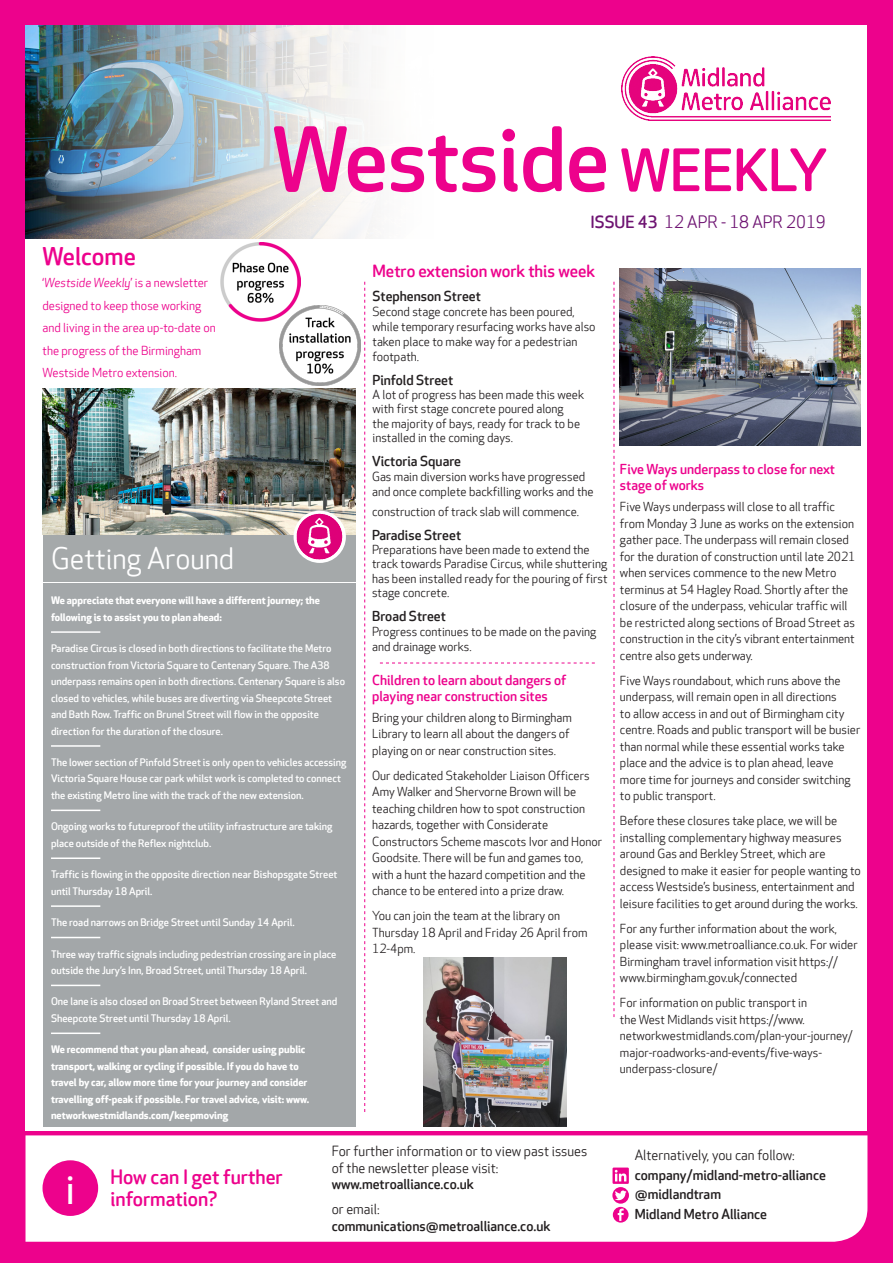
<style>
.page{position:relative;width:893px;height:1263px;background:#ed028c}
.page>*{position:absolute;margin:0;border:0;box-sizing:border-box;transform-origin:0 0}
.t1{font:500 86.55px "Apex Rounded";letter-spacing:-.01em;color:#ed028c}
.t2{font:41.25px "Myriad Pro";color:#fff}
.t3{font:28.5px "Apex Rounded";color:#fff}
.t4{font:500 24px "Apex Rounded";color:#ed028c}
.t5{font:500 19.5px/22.5px "Apex Rounded";color:#ed028c}
.t6{font:500 16.5px "Apex Rounded";color:#ed028c}
.t7{font:16.5px "Apex Rounded";color:#6e1472}
.t8{font:500 13.5px "Apex Rounded";color:#231f20}
.t9{font:13.5px/16.5px "Apex Rounded";color:#231f20}
.t10{font:500 13.5px/16.5px "Apex Rounded";color:#ed028c}
.t11{font:12px/16.5px "Apex Rounded";color:#231f20}
.t12{font:12px/22.5px "Apex Rounded";color:#ed028c}
.t13{font:500 10.2px/16.5px "Apex Rounded";color:#fff}
.t14{font:700 10.2px/16.5px "Apex Rounded";color:#fff}
.s1{font-style:italic}
.s2{font-size:57px}
.s3{font-weight:500}
</style>
<div class="page">
<div style="left:26px;top:26px;width:841px;height:1105px;background:#fff"></div>
<div style="left:26px;top:1135px;width:841px;height:107px;background:#fff"></div>
<img style="left:43px;top:388px;width:312px;height:147px">
<div style="left:43px;top:584px;width:312px;height:543px;background:#a3a7a9"></div>
<hr style="left:51px;top:631px;width:49px;height:2px;background:#fff">
<hr style="left:51px;top:745px;width:49px;height:2px;background:#fff">
<hr style="left:51px;top:810px;width:49px;height:1px;background:#fff">
<hr style="left:51px;top:857px;width:49px;height:2px;background:#fff">
<hr style="left:51px;top:905px;width:49px;height:2px;background:#fff">
<hr style="left:51px;top:937px;width:49px;height:1px;background:#fff">
<hr style="left:51px;top:985px;width:49px;height:1px;background:#fff">
<hr style="left:51px;top:1032px;width:49px;height:2px;background:#fff">
<div style="left:43px;top:535px;width:312px;height:47px;background:#a5a9aa"></div>
<img style="left:622px;top:57px;width:208px;height:63px">
<img style="left:26px;top:26px;width:347px;height:212px">
<svg style="left:364px;top:282px;width:1px;height:830px"></svg>
<svg style="left:614px;top:282px;width:1px;height:735px"></svg>
<div style="left:294px;top:511px;width:52px;height:52px;background:#fff;border-radius:50%"></div>
<img style="left:296px;top:513px;width:48px;height:47px">
<div style="left:43px;top:1160px;width:55px;height:56px;background:#ed028c;border-radius:50%"></div>
<div style="left:613px;top:1207px;width:16px;height:15px;background:#ed028c;border-radius:50%"></div>
<svg style="left:618px;top:1208px;width:6px;height:13px"></svg>
<svg style="left:612px;top:1187px;width:17px;height:16px"></svg>
<svg style="left:615px;top:1190px;width:12px;height:10px"></svg>
<svg style="left:612px;top:1167px;width:17px;height:17px"></svg>
<svg style="left:380px;top:663px;width:215px;height:1px"></svg>
<img style="left:221px;top:242px;width:79px;height:79px">
<img style="left:280px;top:305px;width:80px;height:81px">
<img style="left:620px;top:268px;width:241px;height:178px">
<img style="left:423px;top:958px;width:143px;height:169px">
<p class="t4" style="left:43px;top:242px;width:95px">Welcome</p>
<p class="t12" style="left:43px;top:272px;width:175px">‘<span class="s1">Westside Weekly</span>’ is a newsletter designed to keep those working and living in the area up-to-date on the progress of the Birmingham<br>Westside Metro extension.</p>
<p class="t1" style="left:272px;top:110px;width:557px">Westside <span class="s2">WEEKLY</span></p>
<p class="t7" style="left:590px;top:213px;width:237px"><span class="s3">ISSUE 43</span> 12 APR - 18 APR 2019</p>
<p class="t6" style="left:372px;top:262px;width:224px">Metro extension work this week</p>
<p class="t8" style="left:372px;top:288px;width:110px">Stephenson Street</p>
<p class="t11" style="left:372px;top:304px;width:225px;line-height:15px">Second stage concrete has been poured, while temporary resurfacing works have also taken place to make way for a pedestrian footpath.</p>
<p class="t8" style="left:372px;top:372px;width:82px">Pinfold Street</p>
<p class="t11" style="left:372px;top:388px;width:213px;line-height:14.4px">A lot of progress has been made this week with first stage concrete poured along<br>the majority of bays, ready for track to be installed in the coming days.</p>
<p class="t3" style="left:51px;top:543px;width:185px">Getting Around</p>
<p class="t14" style="left:51px;top:592px;width:271px">We appreciate that everyone will have a different journey; the following is to assist you to plan ahead:</p>
<p class="t13" style="left:51px;top:640px;width:295px">Paradise Circus is closed in both directions to facilitate the Metro construction from Victoria Square to Centenary Square. The A38 underpass remains open in both directions. Centenary Square is also closed to vehicles, while buses are diverting via Sheepcote Street and Bath Row. Traffic on Brunel Street will flow in the opposite direction for the duration of the closure.</p>
<p class="t13" style="left:51px;top:754px;width:297px">The lower section of Pinfold Street is only open to vehicles accessing<br>Victoria Square House car park whilst work is completed to connect the existing Metro line with the track of the new extension.</p>
<p class="t13" style="left:51px;top:819px;width:283px">Ongoing works to futureproof the utility infrastructure are taking place outside of the Reflex nightclub.</p>
<p class="t13" style="left:51px;top:867px;width:288px">Traffic is flowing in the opposite direction near Bishopsgate Street until Thursday 18 April.</p>
<p class="t13" style="left:51px;top:914px;width:245px">The road narrows on Bridge Street until Sunday 14 April.</p>
<p class="t13" style="left:51px;top:946px;width:287px">Three way traffic signals including pedestrian crossing are in place outside the Jury’s Inn, Broad Street, until Thursday 18 April.</p>
<p class="t13" style="left:51px;top:994px;width:288px">One lane is also closed on Broad Street between Ryland Street and<br>Sheepcote Street until Thursday 18 April.</p>
<p class="t14" style="left:51px;top:1041px;width:260px">We recommend that you plan ahead, consider using public transport, walking or cycling if possible. If you do have to travel by car, allow more time for your journey and consider travelling off-peak if possible. For travel advice, visit: www. networkwestmidlands.com/keepmoving</p>
<p class="t8" style="left:372px;top:454px;width:91px">Victoria Square</p>
<p class="t11" style="left:372px;top:470px;width:223px;line-height:15px">Gas main diversion works have progressed and once complete backfilling works and the</p>
<p class="t11" style="left:372px;top:504px;width:209px">construction of track slab will commence.</p>
<p class="t8" style="left:372px;top:527px;width:91px">Paradise Street</p>
<p class="t11" style="left:372px;top:543px;width:237px;line-height:14.4px">Preparations have been made to extend the track towards Paradise Circus, while shuttering has been installed ready for the pouring of first stage concrete.</p>
<p class="t8" style="left:372px;top:608px;width:75px">Broad Street</p>
<p class="t11" style="left:372px;top:625px;width:226px;line-height:15px">Progress continues to be made on the paving and drainage works.</p>
<p class="t10" style="left:372px;top:672px;width:196px">Children to learn about dangers of playing near construction sites</p>
<p class="t11" style="left:372px;top:710px;width:201px">Bring your children along to Birmingham<br>Library to learn all about the dangers of playing on or near construction sites.</p>
<p class="t11" style="left:372px;top:768px;width:232px">Our dedicated Stakeholder Liaison Officers Amy Walker and Shervorne Brown will be teaching children how to spot construction hazards, together with Considerate Constructors Scheme mascots Ivor and Honor Goodsite. There will be fun and games too, with a hunt the hazard competition and the chance to be entered into a prize draw.</p>
<p class="t11" style="left:372px;top:908px;width:217px">You can join the team at the library on<br>Thursday 18 April and Friday 26 April from<br>12-4pm.</p>
<p class="t2" style="left:66px;top:1164px;width:11px">i</p>
<p class="t5" style="left:111px;top:1166px;width:174px">How can I get further information?</p>
<p class="t9" style="left:332px;top:1143px;width:257px">For further information or to view past issues of the newsletter please visit:</p>
<p class="t8" style="left:332px;top:1176px;width:144px">www.metroalliance.co.uk</p>
<p class="t9" style="left:332px;top:1201px;width:49px">or email:</p>
<p class="t8" style="left:332px;top:1218px;width:220px">communications@metroalliance.co.uk</p>
<p class="t10" style="left:620px;top:461px;width:216px">Five Ways underpass to close for next stage of works</p>
<p class="t11" style="left:620px;top:499px;width:237px">Five Ways underpass will close to all traffic from Monday 3 June as works on the extension gather pace. The underpass will remain closed for the duration of construction until late 2021 when services commence to the new Metro terminus at 54 Hagley Road. Shortly after the closure of the underpass, vehicular traffic will be restricted along sections of Broad Street as construction in the city’s vibrant entertainment centre also gets underway.</p>
<p class="t11" style="left:620px;top:672px;width:242px">Five Ways roundabout, which runs above the underpass, will remain open in all directions<br>to allow access in and out of Birmingham city centre. Roads and public transport will be busier than normal while these essential works take place and the advice is to plan ahead, leave more time for journeys and consider switching to public transport.</p>
<p class="t11" style="left:620px;top:813px;width:242px">Before these closures take place, we will be installing complementary highway measures around Gas and Berkley Street, which are designed to make it easier for people wanting to access Westside’s business, entertainment and leisure facilities to get around during the works.</p>
<p class="t11" style="left:620px;top:920px;width:239px">For any further information about the work, please visit: www.metroalliance.co.uk. For wider Birmingham travel information visit https:// www.birmingham.gov.uk/connected</p>
<p class="t11" style="left:620px;top:995px;width:234px">For information on public transport in<br>the West Midlands visit https://www. networkwestmidlands.com/plan-your-journey/ major-roadworks-and-events/five-ways&shy;underpass-closure/</p>
<p class="t9" style="left:635px;top:1147px;width:162px">Alternatively, you can follow:</p>
<p class="t8" style="left:635px;top:1167px;width:193px">company/midland-metro-alliance</p>
<p class="t8" style="left:635px;top:1187px;width:88px">@midlandtram</p>
<p class="t8" style="left:635px;top:1206px;width:134px">Midland Metro Alliance</p>
</div>
